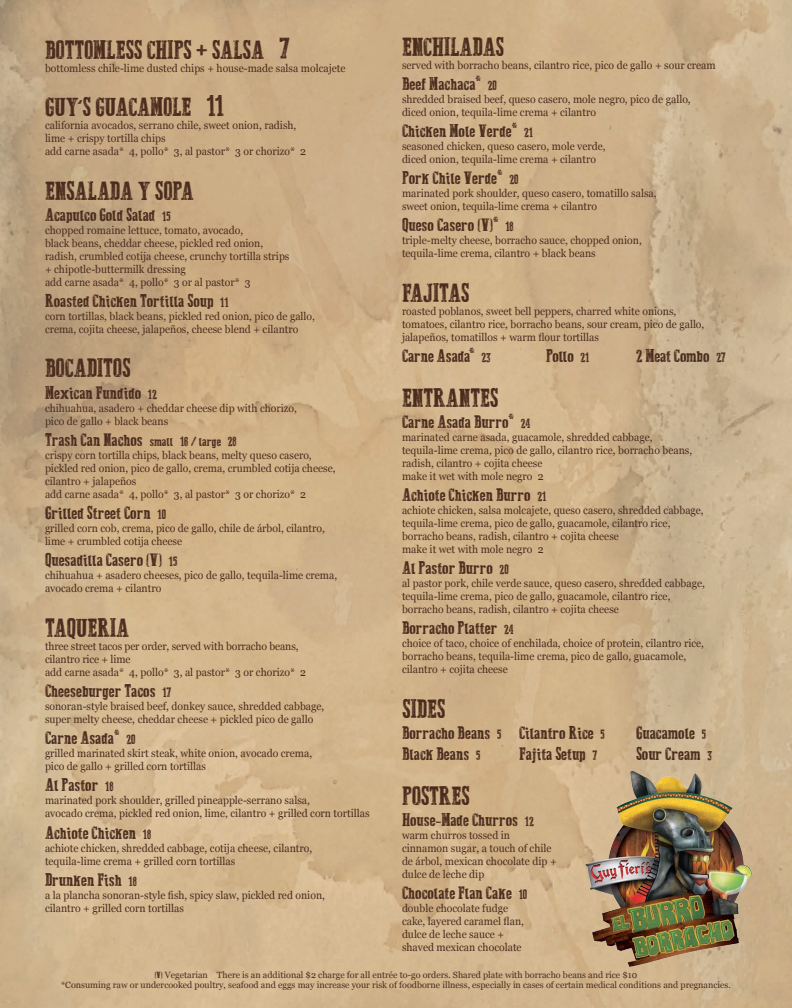
<style>
.page{position:relative;width:792px;height:1008px;background:#fff}
.page>*{position:absolute;margin:0;border:0;box-sizing:border-box;transform-origin:0 0}
.Sub_Head1{font:26px "Dust West";letter-spacing:-.005em;color:#4a2c1e}
.Item___Food{font:18px "Dust West";color:#4a2c1e}
.Item___Food-2{font:13.5px "Dust West";color:#4a2c1e}
.Description___smalle{font:11px/13px "Georgia";color:#4a2c1e;scale:.95 1}
.front_desc{font:11px/13px "Georgia";color:#4a2c1e;scale:.95 1}
.t1{font:9px "Georgia";color:#4a2c1e}
.s1{font-size:13.5px}
.s2{font-size:30px}
.s3{font-size:18px}
.s4{font-family:"Dust West"}
</style>
<div class="page">
<img style="left:0;top:0;width:792px;height:1008px">
<img style="left:583px;top:768px;width:170px;height:202px">
<p class="Sub_Head1" style="left:402px;top:32px;width:104px">ENCHILADAS</p>
<p class="Description___smalle" style="left:402px;top:58px;width:332px">served with borracho beans, cilantro rice, pico de gallo + sour cream</p>
<p class="Item___Food" style="left:402px;top:74px;width:96px">Beef Machaca* <span class="s1">20</span></p>
<p class="Description___smalle" style="left:402px;top:92px;width:306px">shredded braised beef, queso casero, mole negro, pico de gallo, diced onion, tequila-lime crema + cilantro</p>
<p class="Item___Food" style="left:402px;top:121px;width:133px">Chicken Mole Verde* <span class="s1">21</span></p>
<p class="Description___smalle" style="left:402px;top:139px;width:216px">seasoned chicken, queso casero, mole verde, diced onion, tequila-lime crema + cilantro</p>
<p class="Item___Food" style="left:402px;top:168px;width:118px">Pork Chile Verde* <span class="s1">20</span></p>
<p class="Description___smalle" style="left:402px;top:186px;width:270px">marinated pork shoulder, queso casero, tomatillo salsa, sweet onion, tequila-lime crema + cilantro</p>
<p class="Item___Food" style="left:402px;top:215px;width:113px">Queso Casero (V)* <span class="s1">18</span></p>
<p class="Description___smalle" style="left:402px;top:234px;width:254px">triple-melty cheese, borracho sauce, chopped onion, tequila-lime crema, cilantro + black beans</p>
<p class="Sub_Head1" style="left:402px;top:279px;width:69px">FAJITAS</p>
<p class="Description___smalle" style="left:402px;top:304px;width:320px">roasted poblanos, sweet bell peppers, charred white onions, tomatoes, cilantro rice, borracho beans, sour cream, pico de gallo, jalapeños, tomatillos + warm flour tortillas</p>
<p class="Item___Food" style="left:402px;top:346px;width:91px">Carne Asada* <span class="s1">23</span></p>
<p class="Item___Food" style="left:546px;top:346px;width:45px">Pollo <span class="s1">21</span></p>
<p class="Item___Food" style="left:636px;top:346px;width:91px">2 Meat Combo <span class="s1">27</span></p>
<p class="Sub_Head1" style="left:402px;top:383px;width:98px">ENTRANTES</p>
<p class="Item___Food" style="left:402px;top:412px;width:130px">Carne Asada Burro* <span class="s1">24</span></p>
<p class="Description___smalle" style="left:402px;top:430px;width:307px">marinated carne asada, guacamole, shredded cabbage, tequila-lime crema, pico de gallo, cilantro rice, borracho beans, radish, cilantro + cojita cheese</p>
<p class="Description___smalle" style="left:402px;top:469px;width:151px">make it wet with mole negro 2</p>
<p class="Item___Food" style="left:402px;top:485px;width:146px">Achiote Chicken Burro <span class="s1">21</span></p>
<p class="Description___smalle" style="left:402px;top:503px;width:319px">achiote chicken, salsa molcajete, queso casero, shredded cabbage, tequila-lime crema, pico de gallo, guacamole, cilantro rice, borracho beans, radish, cilantro + cojita cheese</p>
<p class="Description___smalle" style="left:402px;top:542px;width:151px">make it wet with mole negro 2</p>
<p class="Item___Food" style="left:402px;top:558px;width:108px">Al Pastor Burro <span class="s1">20</span></p>
<p class="Description___smalle" style="left:402px;top:576px;width:320px">al pastor pork, chile verde sauce, queso casero, shredded cabbage, tequila-lime crema, pico de gallo, guacamole, cilantro rice, borracho beans, radish, cilantro + cojita cheese</p>
<p class="Item___Food" style="left:402px;top:618px;width:113px">Borracho Platter <span class="s1">24</span></p>
<p class="Description___smalle" style="left:402px;top:637px;width:319px">choice of taco, choice of enchilada, choice of protein, cilantro rice, borracho beans, tequila-lime crema, pico de gallo, guacamole, cilantro + cojita cheese</p>
<p class="Sub_Head1" style="left:402px;top:695px;width:45px">SIDES</p>
<p class="Item___Food" style="left:402px;top:723px;width:101px">Borracho Beans <span class="s1">5</span></p>
<p class="Item___Food" style="left:402px;top:744px;width:80px">Black Beans <span class="s1">5</span></p>
<p class="Sub_Head1" style="left:45px;top:35px;width:247px">BOTTOMLESS CHIPS + SALSA <span class="s2">7</span></p>
<p class="Description___smalle" style="left:45px;top:61px;width:318px">bottomless chile-lime dusted chips + house-made salsa molcajete</p>
<p class="Sub_Head1" style="left:45px;top:93px;width:181px">GUY’S GUACAMOLE <span class="s2">11</span></p>
<p class="Description___smalle" style="left:45px;top:118px;width:266px">california avocados, serrano chile, sweet onion, radish, lime + crispy tortilla chips</p>
<p class="Description___smalle" style="left:45px;top:144px;width:276px">add carne asada* 4, pollo* 3, al pastor* 3 or chorizo* 2</p>
<p class="Sub_Head1" style="left:45px;top:176px;width:150px">ENSALADA Y SOPA</p>
<p class="Item___Food" style="left:45px;top:205px;width:127px">Acapulco Gold Salad <span class="s1">15</span></p>
<p class="Description___smalle" style="left:45px;top:223px;width:259px">chopped romaine lettuce, tomato, avocado,<br>black beans, cheddar cheese, pickled red onion, radish, crumbled cotija cheese, crunchy tortilla strips + chipotle-buttermilk dressing</p>
<p class="Description___smalle" style="left:45px;top:275px;width:218px">add carne asada* 4, pollo* 3 or al pastor* 3</p>
<p class="Item___Food" style="left:45px;top:291px;width:185px">Roasted Chicken Tortilla Soup <span class="s1">11</span></p>
<p class="Description___smalle" style="left:45px;top:309px;width:286px">corn tortillas, black beans, pickled red onion, pico de gallo, crema, cojita cheese, jalapeños, cheese blend + cilantro</p>
<p class="Sub_Head1" style="left:45px;top:354px;width:87px">BOCADITOS</p>
<p class="Item___Food" style="left:45px;top:383px;width:113px">Mexican Fundido <span class="s1">12</span></p>
<p class="Description___smalle" style="left:45px;top:401px;width:267px">chihuahua, asadero + cheddar cheese dip with chorizo, pico de gallo + black beans</p>
<p class="Item___Food-2" style="left:45px;top:434px;width:193px"><span class="s3">Trash Can Nachos</span> small 16 / large 28</p>
<p class="Description___smalle" style="left:45px;top:448px;width:307px">crispy corn tortilla chips, black beans, melty queso casero, pickled red onion, pico de gallo, crema, crumbled cotija cheese, cilantro + jalapeños</p>
<p class="Description___smalle" style="left:45px;top:487px;width:276px">add carne asada* 4, pollo* 3, al pastor* 3 or chorizo* 2</p>
<p class="Item___Food" style="left:45px;top:503px;width:123px">Grilled Street Corn <span class="s1">10</span></p>
<p class="Description___smalle" style="left:45px;top:521px;width:296px">grilled corn cob, crema, pico de gallo, chile de árbol, cilantro, lime + crumbled cotija cheese</p>
<p class="Item___Food" style="left:45px;top:550px;width:134px">Quesadilla Casero (V) <span class="s1">15</span></p>
<p class="Description___smalle" style="left:45px;top:568px;width:309px">chihuahua + asadero cheeses, pico de gallo, tequila-lime crema, avocado crema + cilantro</p>
<p class="Sub_Head1" style="left:45px;top:614px;width:86px">TAQUERIA</p>
<p class="Description___smalle" style="left:45px;top:639px;width:268px">three street tacos per order, served with borracho beans, cilantro rice + lime</p>
<p class="Description___smalle" style="left:45px;top:665px;width:276px">add carne asada* 4, pollo* 3, al pastor* 3 or chorizo* 2</p>
<p class="Item___Food" style="left:45px;top:681px;width:128px">Cheeseburger Tacos <span class="s1">17</span></p>
<p class="Description___smalle" style="left:45px;top:699px;width:296px">sonoran-style braised beef, donkey sauce, shredded cabbage, super melty cheese, cheddar cheese + pickled pico de gallo</p>
<p class="Item___Food" style="left:45px;top:728px;width:92px">Carne Asada* <span class="s1">20</span></p>
<p class="Description___smalle" style="left:45px;top:746px;width:283px">grilled marinated skirt steak, white onion, avocado crema, pico de gallo + grilled corn tortillas</p>
<p class="Item___Food" style="left:45px;top:775px;width:70px">Al Pastor <span class="s1">18</span></p>
<p class="Description___smalle" style="left:45px;top:794px;width:343px">marinated pork shoulder, grilled pineapple-serrano salsa,<br>avocado crema, pickled red onion, lime, cilantro + grilled corn tortillas</p>
<p class="Item___Food" style="left:45px;top:823px;width:108px">Achiote Chicken <span class="s1">18</span></p>
<p class="Description___smalle" style="left:45px;top:841px;width:283px">achiote chicken, shredded cabbage, cotija cheese, cilantro, tequila-lime crema + grilled corn tortillas</p>
<p class="Item___Food" style="left:45px;top:870px;width:93px">Drunken Fish <span class="s1">18</span></p>
<p class="Description___smalle" style="left:45px;top:888px;width:296px">a la plancha sonoran-style fish, spicy slaw, pickled red onion, cilantro + grilled corn tortillas</p>
<p class="Item___Food" style="left:519px;top:723px;width:87px">Cilantro Rice <span class="s1">5</span></p>
<p class="Item___Food" style="left:519px;top:744px;width:80px">Fajita Setup <span class="s1">7</span></p>
<p class="Item___Food" style="left:636px;top:723px;width:72px">Guacamole <span class="s1">5</span></p>
<p class="Item___Food" style="left:636px;top:744px;width:78px">Sour Cream <span class="s1">3</span></p>
<p class="Sub_Head1" style="left:402px;top:782px;width:69px">POSTRES</p>
<p class="Item___Food" style="left:402px;top:810px;width:133px">House-Made Churros <span class="s1">12</span></p>
<p class="front_desc" style="left:402px;top:828px;width:164px">warm churros tossed in cinnamon sugar, a touch of chile de árbol, mexican chocolate dip + dulce de leche dip</p>
<p class="Item___Food" style="left:402px;top:883px;width:127px">Chocolate Flan Cake <span class="s1">10</span></p>
<p class="front_desc" style="left:402px;top:901px;width:130px">double chocolate fudge cake, layered caramel flan, dulce de leche sauce + shaved mexican chocolate</p>
<p class="t1" style="left:155px;top:968px;width:484px"><span class="s4">(V)</span> Vegetarian There is an additional $2 charge for all entrée to-go orders. Shared plate with borracho beans and rice $10</p>
<p class="t1" style="left:61px;top:978px;width:671px">*Consuming raw or undercooked poultry, seafood and eggs may increase your risk of foodborne illness, especially in cases of certain medical conditions and pregnancies.</p>
</div>
